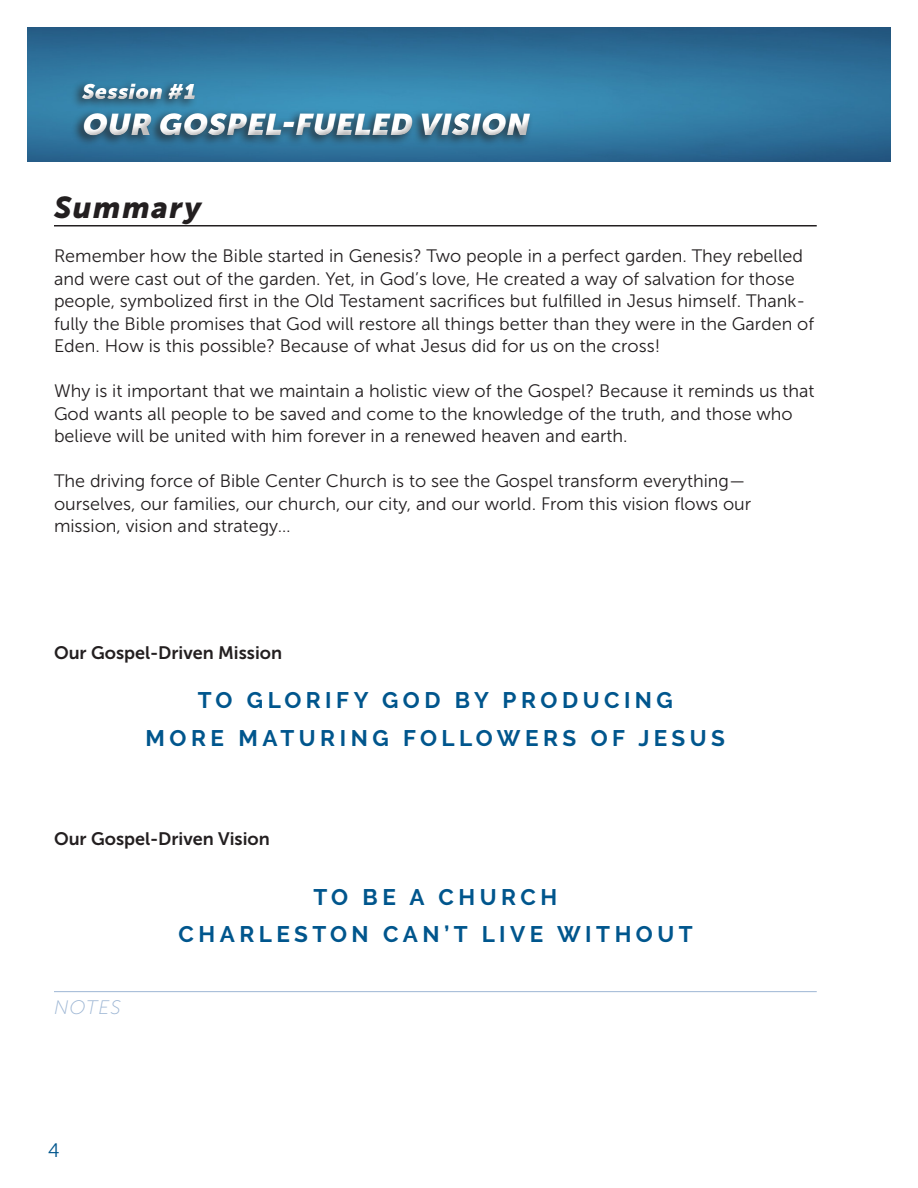
<style>
.page{position:relative;width:918px;height:1188px;background:#fff}
.page>*{position:absolute;margin:0;border:0;box-sizing:border-box;transform-origin:0 0}
.t1{font:italic 900 30px "Museo Sans Display";color:#fff}
.paragraph_subheader{font:italic 30px "Museo Sans 900";letter-spacing:.05em;color:#231f20}
.t2{font:700 22.5px "Raleway";letter-spacing:.2em;color:#00568d}
.t3{font:italic 900 21px "Museo Sans Display";color:#fff}
.paragraph_subheader-2{font:italic 19.5px "Museo Sans 100";letter-spacing:.05em;color:#9db6d4}
.t4{font:19.5px "Museo Slab 300";color:#00568d}
.t5{font:18px/22.5px "Museo Sans 300";color:#231f20}
.t6{font:18px "Museo Sans 700";color:#231f20}
</style>
<div class="page">
<img style="left:27px;top:27px;width:864px;height:135px">
<hr style="left:54px;top:225px;width:763px;height:1px;background:#231f20">
<hr style="left:54px;top:991px;width:763px;height:1px;background:#9db6d4">
<div style="left:71px;top:72px;width:469px;height:66px;background:#3582a9"></div>
<div style="left:74px;top:76px;width:467px;height:70px;background:#231f20;opacity:.3"></div>
<p class="t3" style="left:81px;top:79px;width:120px">Session #1</p>
<h1 class="t1" style="left:81px;top:107px;width:455px">OUR GOSPEL-FUELED VISION</h1>
<p class="paragraph_subheader" style="left:54px;top:191px;width:149px">Summary</p>
<p class="t5" style="left:54px;top:245px;width:762px">Remember how the Bible started in Genesis? Two people in a perfect garden. They rebelled and were cast out of the garden. Yet, in God’s love, He created a way of salvation for those people, symbolized first in the Old Testament sacrifices but fulfilled in Jesus himself. Thank&shy;fully the Bible promises that God will restore all things better than they were in the Garden of Eden. How is this possible? Because of what Jesus did for us on the cross!</p>
<p class="t5" style="left:54px;top:380px;width:762px">Why is it important that we maintain a holistic view of the Gospel? Because it reminds us that<br>God wants all people to be saved and come to the knowledge of the truth, and those who believe will be united with him forever in a renewed heaven and earth.</p>
<p class="t5" style="left:54px;top:470px;width:699px">The driving force of Bible Center Church is to see the Gospel transform everything— ourselves, our families, our church, our city, and our world. From this vision flows our mission, vision and strategy…</p>
<p class="t6" style="left:54px;top:642px;width:230px">Our Gospel-Driven Mission</p>
<p class="t2" style="left:198px;top:687px;width:477px">TO GLORIFY GOD BY PRODUCING</p>
<p class="t2" style="left:146px;top:725px;width:581px">MORE MATURING FOLLOWERS OF JESUS</p>
<p class="t6" style="left:54px;top:828px;width:217px">Our Gospel-Driven Vision</p>
<p class="paragraph_subheader-2" style="left:54px;top:997px;width:68px">NOTES</p>
<p class="t4" style="left:48px;top:1140px;width:13px">4</p>
<p class="t2" style="left:314px;top:884px;width:245px">TO BE A CHURCH</p>
<p class="t2" style="left:179px;top:921px;width:516px">CHARLESTON CAN’T LIVE WITHOUT</p>
</div>
